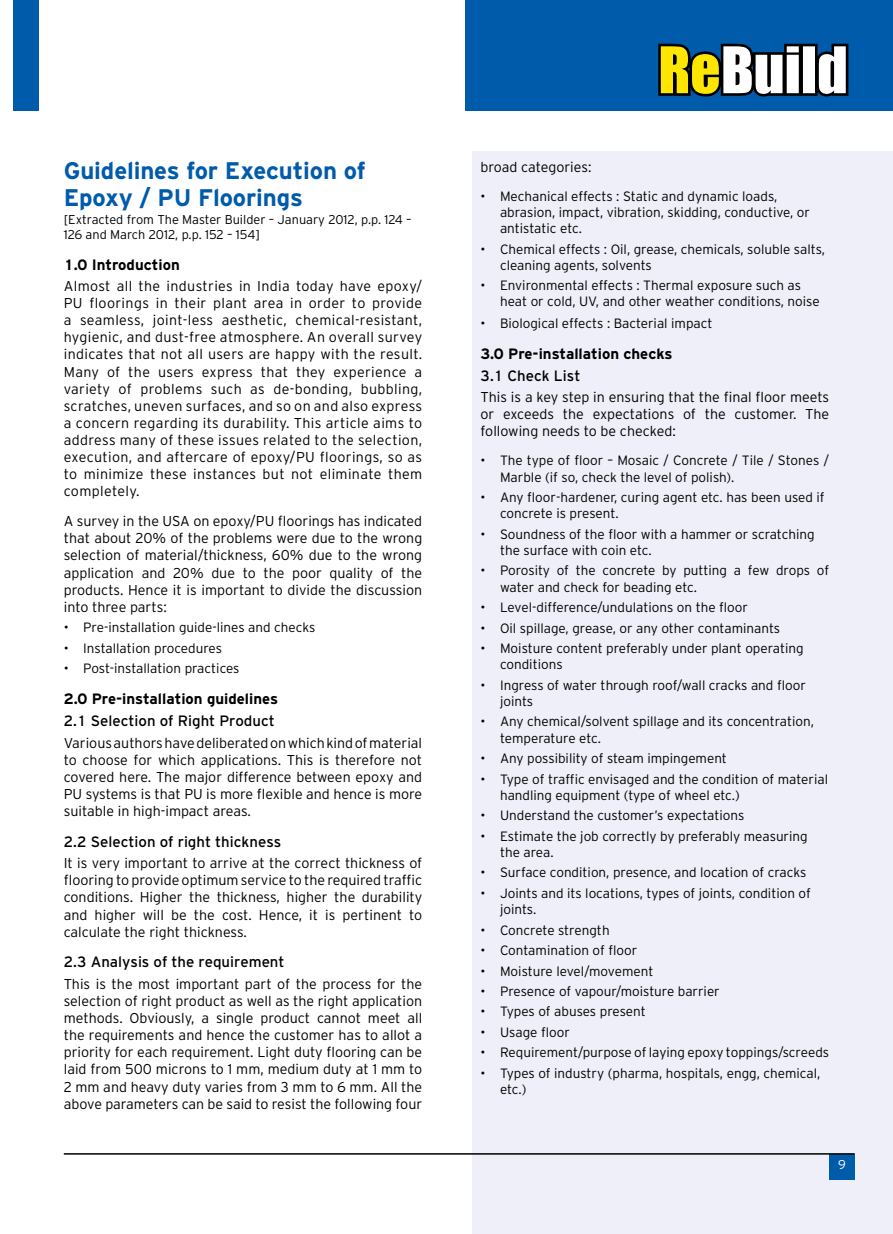
<style>
.page{position:relative;width:893px;height:1234px;background:#fff}
.page>*{position:absolute;margin:0;border:0;box-sizing:border-box;transform-origin:0 0}
.t1{font:700 24px/27px "Interstate Plus";letter-spacing:-.005em;color:#005baa}
.t2{font:15px "Interstate Plus";color:#000}
.t3{font:700 15px "Interstate Plus";color:#000}
.t4{font:300 14.25px/17.1px "Interstate Plus";color:#000;text-align:justify}
.t5{font:300 13.5px/16.2px "Interstate Plus";color:#000}
.t6{font:300 12.75px/14.4px "Interstate Plus";color:#000}
.t7{font:300 12.75px "Interstate Plus";color:#fff}
</style>
<div class="page">
<div style="left:13px;top:0;width:25px;height:111px;background:#005baa"></div>
<div style="left:466px;top:0;width:427px;height:111px;background:#005baa"></div>
<svg style="left:658px;top:44px;width:190px;height:52px;background:#9ea17b"></svg>
<div style="left:472px;top:152px;width:421px;height:1081px;background:#eeeff8"></div>
<div style="left:829px;top:1153px;width:26px;height:26px;background:#005baa"></div>
<hr style="left:64px;top:1152px;width:791px;height:2px;background:#000">
<h1 class="t1" style="left:64px;top:157px;width:303px">Guidelines for Execution of<br>Epoxy / PU Floorings</h1>
<p class="t6" style="left:64px;top:213px;width:349px">[Extracted from The Master Builder – January 2012, p.p. 124 –<br>126 and March 2012, p.p. 152 – 154]</p>
<p class="t3" style="left:64px;top:256px;width:118px">1.0 Introduction</p>
<p class="t4" style="left:64px;top:277px;width:360px">Almost all the industries in India today have epoxy/ PU floorings in their plant area in order to provide a seamless, joint-less aesthetic, chemical-resistant, hygienic, and dust-free atmosphere. An overall survey indicates that not all users are happy with the result.<br>Many of the users express that they experience a variety of problems such as de-bonding, bubbling, scratches, uneven surfaces, and so on and also express a concern regarding its durability. This article aims to address many of these issues related to the selection, execution, and aftercare of epoxy/PU floorings, so as to minimize these instances but not eliminate them completely.</p>
<p class="t4" style="left:64px;top:512px;width:360px">A survey in the USA on epoxy/PU floorings has indicated that about 20% of the problems were due to the wrong selection of material/thickness, 60% due to the wrong application and 20% due to the poor quality of the products. Hence it is important to divide the discussion into three parts:</p>
<p class="t5" style="left:64px;top:619px;width:253px">• Pre-installation guide-lines and checks</p>
<p class="t5" style="left:64px;top:639px;width:160px">• Installation procedures</p>
<p class="t5" style="left:64px;top:660px;width:177px">• Post-installation practices</p>
<p class="t3" style="left:64px;top:690px;width:216px">2.0 Pre-installation guidelines</p>
<p class="t2" style="left:64px;top:712px;width:213px">2.1 Selection of Right Product</p>
<p class="t4" style="left:64px;top:733px;width:360px">Various authors have deliberated on which kind of material to choose for which applications. This is therefore not covered here. The major difference between epoxy and PU systems is that PU is more flexible and hence is more suitable in high-impact areas.</p>
<p class="t2" style="left:64px;top:833px;width:219px">2.2 Selection of right thickness</p>
<p class="t4" style="left:64px;top:854px;width:360px">It is very important to arrive at the correct thickness of flooring to provide optimum service to the required traffic conditions. Higher the thickness, higher the durability and higher will be the cost. Hence, it is pertinent to calculate the right thickness.</p>
<p class="t2" style="left:64px;top:953px;width:222px">2.3 Analysis of the requirement</p>
<p class="t4" style="left:64px;top:974px;width:360px">This is the most important part of the process for the selection of right product as well as the right application methods. Obviously, a single product cannot meet all the requirements and hence the customer has to allot a priority for each requirement. Light duty flooring can be laid from 500 microns to 1 mm, medium duty at 1 mm to 2 mm and heavy duty varies from 3 mm to 6 mm. All the above parameters can be said to resist the following four</p>
<p class="t4" style="left:480px;top:158px;width:112px">broad categories:</p>
<p class="t5" style="left:500px;top:188px;width:312px;text-indent:-19px">• Mechanical effects : Static and dynamic loads, abrasion, impact, vibration, skidding, conductive, or antistatic etc.</p>
<p class="t5" style="left:500px;top:240px;width:327px;text-indent:-19px">• Chemical effects : Oil, grease, chemicals, soluble salts, cleaning agents, solvents</p>
<p class="t5" style="left:500px;top:277px;width:321px;text-indent:-19px">• Environmental effects : Thermal exposure such as heat or cold, UV, and other weather conditions, noise</p>
<p class="t5" style="left:480px;top:315px;width:233px">• Biological effects : Bacterial impact</p>
<p class="t3" style="left:480px;top:345px;width:193px">3.0 Pre-installation checks</p>
<p class="t2" style="left:480px;top:367px;width:101px">3.1 Check List</p>
<p class="t4" style="left:480px;top:388px;width:350px">This is a key step in ensuring that the final floor meets or exceeds the expectations of the customer. The following needs to be checked:</p>
<p class="t5" style="left:500px;top:452px;width:331px;text-indent:-19px">• The type of floor – Mosaic / Concrete / Tile / Stones /<br>Marble (if so, check the level of polish).</p>
<p class="t5" style="left:500px;top:489px;width:326px;text-indent:-19px">• Any floor-hardener, curing agent etc. has been used if concrete is present.</p>
<p class="t5" style="left:500px;top:525px;width:316px;text-indent:-19px">• Soundness of the floor with a hammer or scratching the surface with coin etc.</p>
<p class="t5" style="left:500px;top:562px;width:331px;text-indent:-19px">• Porosity of the concrete by putting a few drops of water and check for beading etc.</p>
<p class="t5" style="left:480px;top:599px;width:269px">• Level-difference/undulations on the floor</p>
<p class="t5" style="left:480px;top:619px;width:301px">• Oil spillage, grease, or any other contaminants</p>
<p class="t5" style="left:500px;top:640px;width:305px;text-indent:-19px">• Moisture content preferably under plant operating conditions</p>
<p class="t5" style="left:500px;top:676px;width:307px;text-indent:-19px">• Ingress of water through roof/wall cracks and floor joints</p>
<p class="t5" style="left:500px;top:713px;width:315px;text-indent:-19px">• Any chemical/solvent spillage and its concentration, temperature etc.</p>
<p class="t5" style="left:480px;top:750px;width:248px">• Any possibility of steam impingement</p>
<p class="t5" style="left:500px;top:770px;width:330px;text-indent:-19px">• Type of traffic envisaged and the condition of material handling equipment (type of wheel etc.)</p>
<p class="t5" style="left:480px;top:807px;width:265px">• Understand the customer’s expectations</p>
<p class="t5" style="left:500px;top:827px;width:309px;text-indent:-19px">• Estimate the job correctly by preferably measuring the area.</p>
<p class="t5" style="left:480px;top:864px;width:327px">• Surface condition, presence, and location of cracks</p>
<p class="t5" style="left:500px;top:884px;width:312px;text-indent:-19px">• Joints and its locations, types of joints, condition of joints.</p>
<p class="t5" style="left:480px;top:921px;width:131px">• Concrete strength</p>
<p class="t5" style="left:480px;top:941px;width:158px">• Contamination of floor</p>
<p class="t5" style="left:480px;top:962px;width:174px">• Moisture level/movement</p>
<p class="t5" style="left:480px;top:982px;width:241px">• Presence of vapour/moisture barrier</p>
<p class="t5" style="left:480px;top:1003px;width:167px">• Types of abuses present</p>
<p class="t5" style="left:480px;top:1023px;width:91px">• Usage floor</p>
<p class="t5" style="left:480px;top:1044px;width:350px">• Requirement/purpose of laying epoxy toppings/screeds</p>
<p class="t5" style="left:500px;top:1064px;width:322px;text-indent:-19px">• Types of industry (pharma, hospitals, engg, chemical, etc.)</p>
<p class="t7" style="left:838px;top:1157px;width:9px">9</p>
</div>
